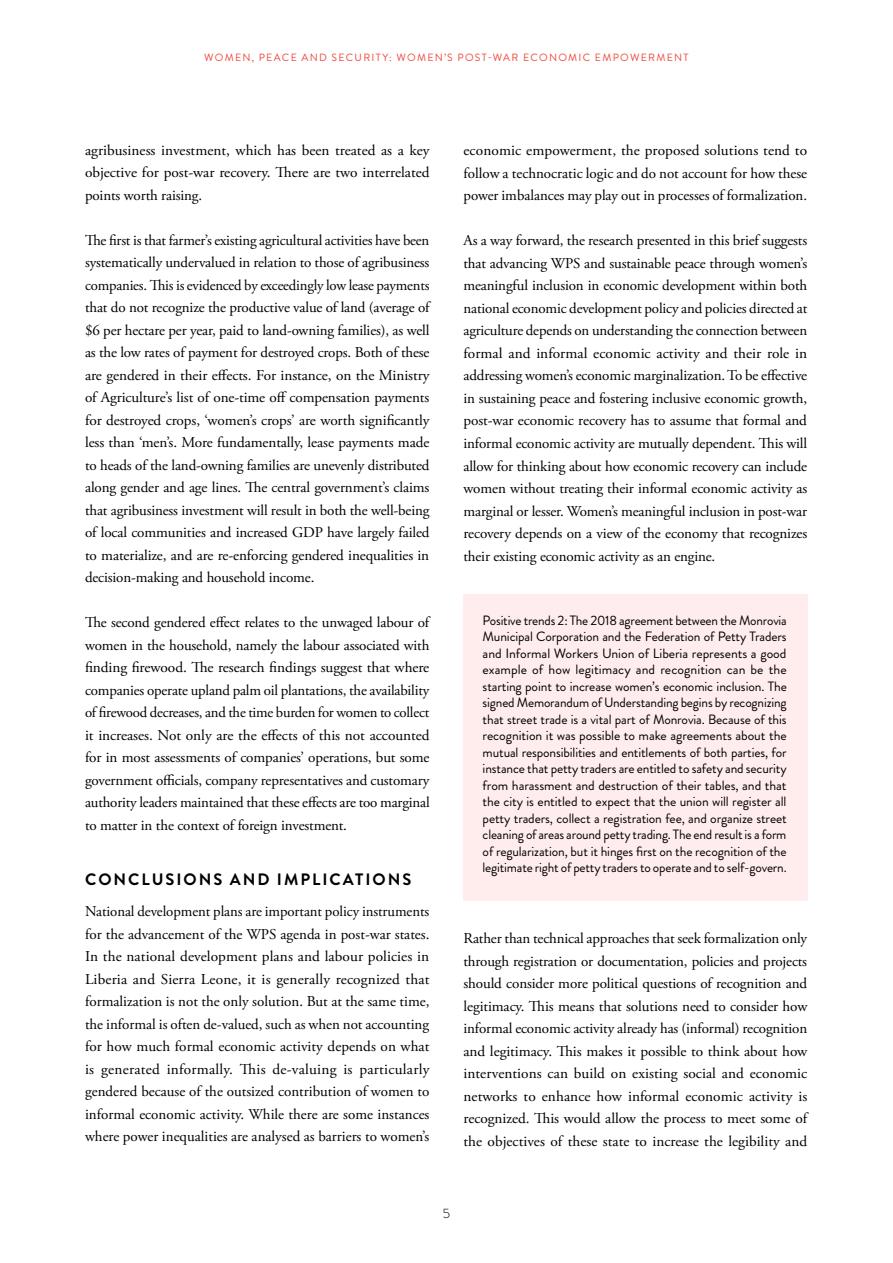
<style>
.page{position:relative;width:893px;height:1263px;background:#fff}
.page>*{position:absolute;margin:0;border:0;box-sizing:border-box;transform-origin:0 0}
.t1{font:700 16.5px "Brandon Grotesque";letter-spacing:.12em;color:#000}
.t2{font:15px/22.5px "Adobe Garamond Pro";letter-spacing:-.01em;color:#000;text-align:justify}
.t3{font:13.5px/16.5px "Brandon Grotesque";letter-spacing:-.015em;color:#000;text-align:justify}
.t4{font:300 13.5px "Brandon Grotesque";color:#000}
.t5{font:10.5px "Brandon Grotesque";letter-spacing:.12em;color:#ef4639}
</style>
<div class="page">
<div style="left:463px;top:594px;width:345px;height:306px;background:#ffecec"></div>
<p class="t5" style="left:204px;top:51px;width:486px">WOMEN, PEACE AND SECURITY: WOMEN’S POST-WAR ECONOMIC EMPOWERMENT</p>
<p class="t2" style="left:85px;top:139px;width:346px">agribusiness investment, which has been treated as a key objective for post-war recovery. There are two interrelated points worth raising.</p>
<p class="t2" style="left:85px;top:229px;width:346px">The first is that farmer’s existing agricultural activities have been systematically undervalued in relation to those of agribusiness companies. This is evidenced by exceedingly low lease payments that do not recognize the productive value of land (average of $6 per hectare per year, paid to land-owning families), as well as the low rates of payment for destroyed crops. Both of these are gendered in their effects. For instance, on the Ministry of Agriculture’s list of one-time off compensation payments for destroyed crops, ‘women’s crops’ are worth significantly less than ‘men’s. More fundamentally, lease payments made to heads of the land-owning families are unevenly distributed along gender and age lines. The central government’s claims that agribusiness investment will result in both the well-being of local communities and increased GDP have largely failed to materialize, and are re-enforcing gendered inequalities in decision-making and household income.</p>
<p class="t2" style="left:85px;top:612px;width:346px">The second gendered effect relates to the unwaged labour of women in the household, namely the labour associated with finding firewood. The research findings suggest that where companies operate upland palm oil plantations, the availability of firewood decreases, and the time burden for women to collect it increases. Not only are the effects of this not accounted for in most assessments of companies’ operations, but some government officials, company representatives and customary authority leaders maintained that these effects are too marginal to matter in the context of foreign investment.</p>
<p class="t1" style="left:85px;top:868px;width:328px">CONCLUSIONS AND IMPLICATIONS</p>
<p class="t2" style="left:85px;top:900px;width:346px">National development plans are important policy instruments for the advancement of the WPS agenda in post-war states.<br>In the national development plans and labour policies in Liberia and Sierra Leone, it is generally recognized that formalization is not the only solution. But at the same time, the informal is often de-valued, such as when not accounting for how much formal economic activity depends on what is generated informally. This de-valuing is particularly gendered because of the outsized contribution of women to informal economic activity. While there are some instances where power inequalities are analysed as barriers to women’s</p>
<p class="t2" style="left:463px;top:140px;width:345px">economic empowerment, the proposed solutions tend to follow a technocratic logic and do not account for how these power imbalances may play out in processes of formalization.</p>
<p class="t2" style="left:463px;top:230px;width:345px">As a way forward, the research presented in this brief suggests that advancing WPS and sustainable peace through women’s meaningful inclusion in economic development within both national economic development policy and policies directed at agriculture depends on understanding the connection between formal and informal economic activity and their role in addressing women’s economic marginalization. To be effective in sustaining peace and fostering inclusive economic growth, post-war economic recovery has to assume that formal and informal economic activity are mutually dependent. This will allow for thinking about how economic recovery can include women without treating their informal economic activity as marginal or lesser. Women’s meaningful inclusion in post-war recovery depends on a view of the economy that recognizes their existing economic activity as an engine.</p>
<p class="t3" style="left:483px;top:612px;width:306px">Positive trends 2: The 2018 agreement between the Monrovia Municipal Corporation and the Federation of Petty Traders and Informal Workers Union of Liberia represents a good example of how legitimacy and recognition can be the starting point to increase women’s economic inclusion. The signed Memorandum of Understanding begins by recognizing that street trade is a vital part of Monrovia. Because of this recognition it was possible to make agreements about the mutual responsibilities and entitlements of both parties, for instance that petty traders are entitled to safety and security from harassment and destruction of their tables, and that the city is entitled to expect that the union will register all petty traders, collect a registration fee, and organize street cleaning of areas around petty trading. The end result is a form of regularization, but it hinges first on the recognition of the legitimate right of petty traders to operate and to self-govern.</p>
<p class="t2" style="left:463px;top:927px;width:345px">Rather than technical approaches that seek formalization only through registration or documentation, policies and projects should consider more political questions of recognition and legitimacy. This means that solutions need to consider how informal economic activity already has (informal) recognition and legitimacy. This makes it possible to think about how interventions can build on existing social and economic networks to enhance how informal economic activity is recognized. This would allow the process to meet some of the objectives of these state to increase the legibility and</p>
<p class="t4" style="left:443px;top:1204px;width:9px">5</p>
</div>
